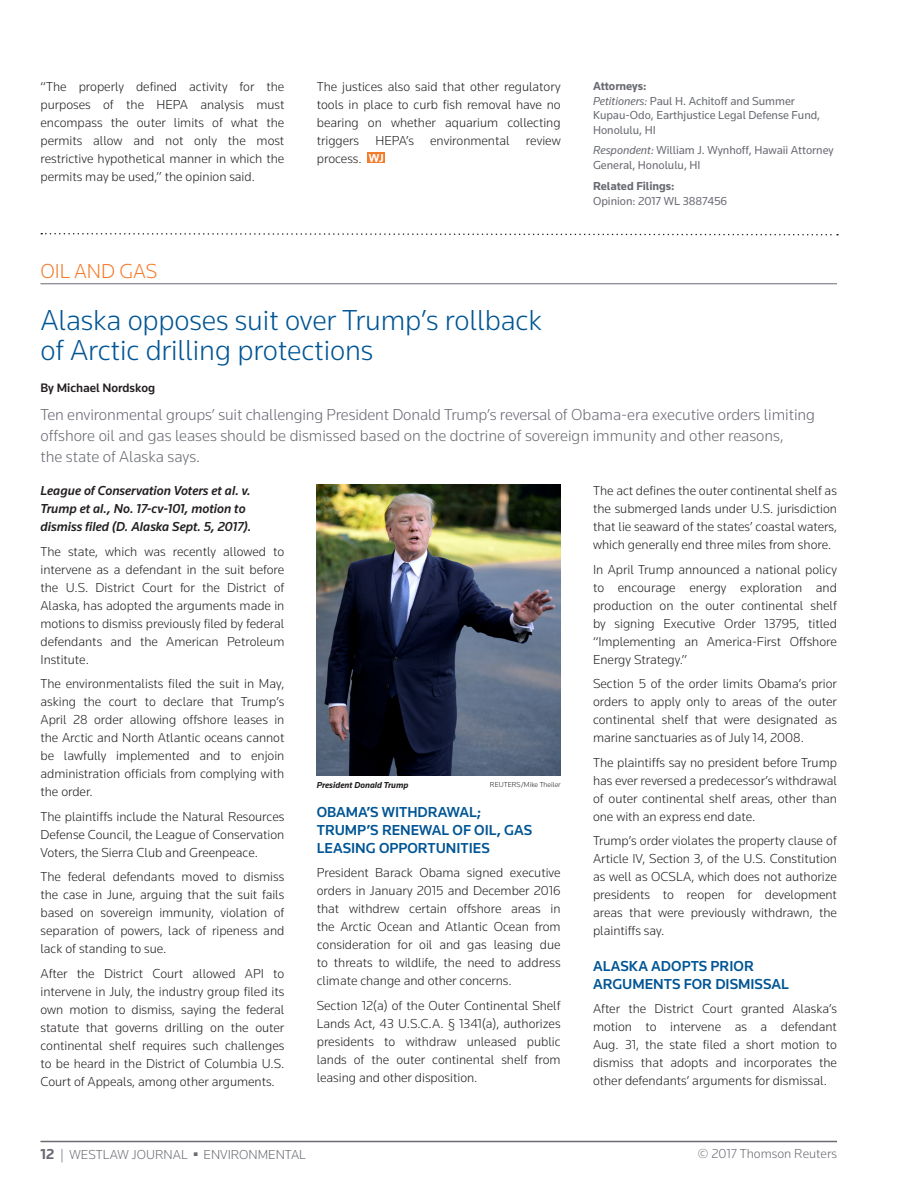
<style>
.page{position:relative;width:918px;height:1188px;background:#fff}
.page>*{position:absolute;margin:0;border:0;box-sizing:border-box;transform-origin:0 0}
.t1{font:300 30px/30px "Knowledge";letter-spacing:-.005em;color:#005595}
.t2{font:300 21px "Knowledge";color:#f47b2a}
.t3{font:300 16.5px/21px "Knowledge";letter-spacing:-.005em;color:#696b73}
.t4{font:500 15px/18px "Knowledge";color:#005595}
.t5{font:300 13.5px/18px "Knowledge";color:#231f20;text-align:justify}
.t6{font:italic 500 13.5px/18px "Knowledge";color:#231f20}
.t7{font:300 13.5px "Knowledge";color:#696b73}
.t8{font:500 12.75px "Knowledge";color:#231f20}
.t9{font:12px/14.4px "Knowledge";color:#696b73}
.t10{font:700 12px "Knowledge";color:#696b73}
.t11{font:italic 700 9px "Knowledge";color:#231f20}
.t12{font:300 7.5px "Knowledge";color:#231f20}
.s1{font-weight:700;font-size:11.85px;color:#fff}
.s2{font-weight:700}
.s3{font-style:italic}
.s4{font-weight:700;font-size:15px}
</style>
<div class="page">
<hr style="left:40px;top:1141px;width:797px;height:1px;background:#696b73">
<div style="left:368px;top:152px;width:17px;height:11px;background:#f47b2a"></div>
<svg style="left:41px;top:233px;width:797px;height:3px"></svg>
<img style="left:317px;top:485px;width:244px;height:291px">
<hr style="left:40px;top:283px;width:797px;height:1px;background:#696b73">
<p class="t5" style="left:41px;top:78px;width:245px">“The properly defined activity for the purposes of the HEPA analysis must encompass the outer limits of what the permits allow and not only the most restrictive hypothetical manner in which the permits may be used,” the opinion said.</p>
<p class="t5" style="left:317px;top:78px;width:245px">The justices also said that other regulatory tools in place to curb fish removal have no bearing on whether aquarium collecting triggers HEPA’s environmental review process. <span class="s1">WJ</span></p>
<p class="t9" style="left:593px;top:79px;width:229px"><span class="s2">Attorneys:<br></span><span class="s3">Petitioners:</span> Paul H. Achitoff and Summer<br>Kupau-Odo, Earthjustice Legal Defense Fund,<br>Honolulu, HI</p>
<p class="t9" style="left:593px;top:143px;width:242px"><span class="s3">Respondent:</span> William J. Wynhoff, Hawaii Attorney<br>General, Honolulu, HI</p>
<p class="t10" style="left:593px;top:178px;width:83px">Related Filings:</p>
<p class="t9" style="left:593px;top:193px;width:136px">Opinion: 2017 WL 3887456</p>
<h2 class="t2" style="left:40px;top:258px;width:48px">Oil and</h2>
<h2 class="t2" style="left:120px;top:258px;width:39px">Gas</h2>
<h1 class="t1" style="left:40px;top:304px;width:503px">Alaska opposes suit over Trump’s rollback of Arctic drilling protections</h1>
<p class="t8" style="left:40px;top:380px;width:116px">BY MICHAEL NORDSKOG</p>
<p class="t3" style="left:40px;top:404px;width:776px">Ten environmental groups’ suit challenging President Donald Trump’s reversal of Obama-era executive orders limiting offshore oil and gas leases should be dismissed based on the doctrine of sovereign immunity and other reasons,<br>the state of Alaska says.</p>
<p class="t6" style="left:40px;top:482px;width:212px">League of Conservation Voters et al. v.<br>Trump et al., No. 17-cv-101, motion to dismiss filed (D. Alaska Sept. 5, 2017).</p>
<p class="t5" style="left:40px;top:542px;width:245px">The state, which was recently allowed to intervene as a defendant in the suit before the U.S. District Court for the District of Alaska, has adopted the arguments made in motions to dismiss previously filed by federal defendants and the American Petroleum I nstitute.</p>
<p class="t5" style="left:40px;top:675px;width:245px">The environmentalists filed the suit in May, asking the court to declare that Trump’s April 28 order allowing offshore leases in the Arctic and North Atlantic oceans cannot be lawfully implemented and to enjoin administration officials from complying with the order.</p>
<p class="t5" style="left:40px;top:807px;width:245px">The plaintiffs include the Natural Resources Defense Council, the League of Conservation Voters, the Sierra Club and Greenpeace.</p>
<p class="t5" style="left:41px;top:867px;width:245px">The federal defendants moved to dismiss the case in June, arguing that the suit fails based on sovereign immunity, violation of separation of powers, lack of ripeness and lack of standing to sue.</p>
<p class="t5" style="left:40px;top:964px;width:245px">After the District Court allowed API to intervene in July, the industry group filed its own motion to dismiss, saying the federal statute that governs drilling on the outer continental shelf requires such challenges to be heard in the District of Columbia U.S.<br>Court of Appeals, among other arguments.</p>
<p class="t5" style="left:593px;top:482px;width:245px">The act defines the outer continental shelf as the submerged lands under U.S. jurisdiction that lie seaward of the states’ coastal waters, which generally end three miles from shore.</p>
<p class="t5" style="left:593px;top:560px;width:245px">I n April Trump announced a national policy to encourage energy exploration and production on the outer continental shelf by signing Executive Order 13795, titled “I mplementing an America-First Offshore Energy Strategy.”</p>
<p class="t5" style="left:593px;top:674px;width:245px">Section 5 of the order limits Obama’s prior orders to apply only to areas of the outer continental shelf that were designated as marine sanctuaries as of July 14, 2008.</p>
<p class="t5" style="left:593px;top:753px;width:245px">The plaintiffs say no president before Trump has ever reversed a predecessor’s withdrawal of outer continental shelf areas, other than one with an express end date.</p>
<p class="t5" style="left:593px;top:831px;width:245px">Trump’s order violates the property clause of Article IV, Section 3, of the U.S. Constitution as well as OCSLA, which does not authorize presidents to reopen for development areas that were previously withdrawn, the plaintiffs say.</p>
<p class="t4" style="left:593px;top:956px;width:162px">ALASKA ADOPTS PRIOR<br>ARGUM</p>
<p class="t11" style="left:317px;top:779px;width:93px">President Donald Trump</p>
<p class="t12" style="left:490px;top:780px;width:72px">REUTERS/Mike Theiler</p>
<p class="t4" style="left:317px;top:803px;width:217px">OBAMA’S WITHDRAWAL;<br>TRUM P’S RENEWAL OF OIL, GAS<br>LEASING OPPORTUNITIES</p>
<p class="t5" style="left:317px;top:864px;width:245px">President Barack Obama signed executive orders in January 2015 and December 2016 that withdrew certain offshore areas in the Arctic Ocean and Atlantic Ocean from consideration for oil and gas leasing due to threats to wildlife, the need to address climate change and other concerns.</p>
<p class="t5" style="left:317px;top:996px;width:245px">Section 12(a) of the Outer Continental Shelf Lands Act, 43 U.S.C.A. § 1341(a), authorizes presidents to withdraw unleased public lands of the outer continental shelf from leasing and other disposition.</p>
<p class="t4" style="left:645px;top:974px;width:142px">ENTS FOR DISMISSAL</p>
<p class="t5" style="left:593px;top:999px;width:245px">After the District Court granted Alaska’s motion to intervene as a defendant Aug. 31, the state filed a short motion to dismiss that adopts and incorporates the other defendants’ arguments for dismissal.</p>
<p class="t7" style="left:40px;top:1146px;width:72px"><span class="s4">12</span> | westlaw</p>
<p class="t7" style="left:132px;top:1146px;width:24px">Journal</p>
<p class="t7" style="left:194px;top:1146px;width:106px">■ Environ mental</p>
<p class="t7" style="left:698px;top:1145px;width:141px">© 2017 Thomson Reuters</p>
</div>
